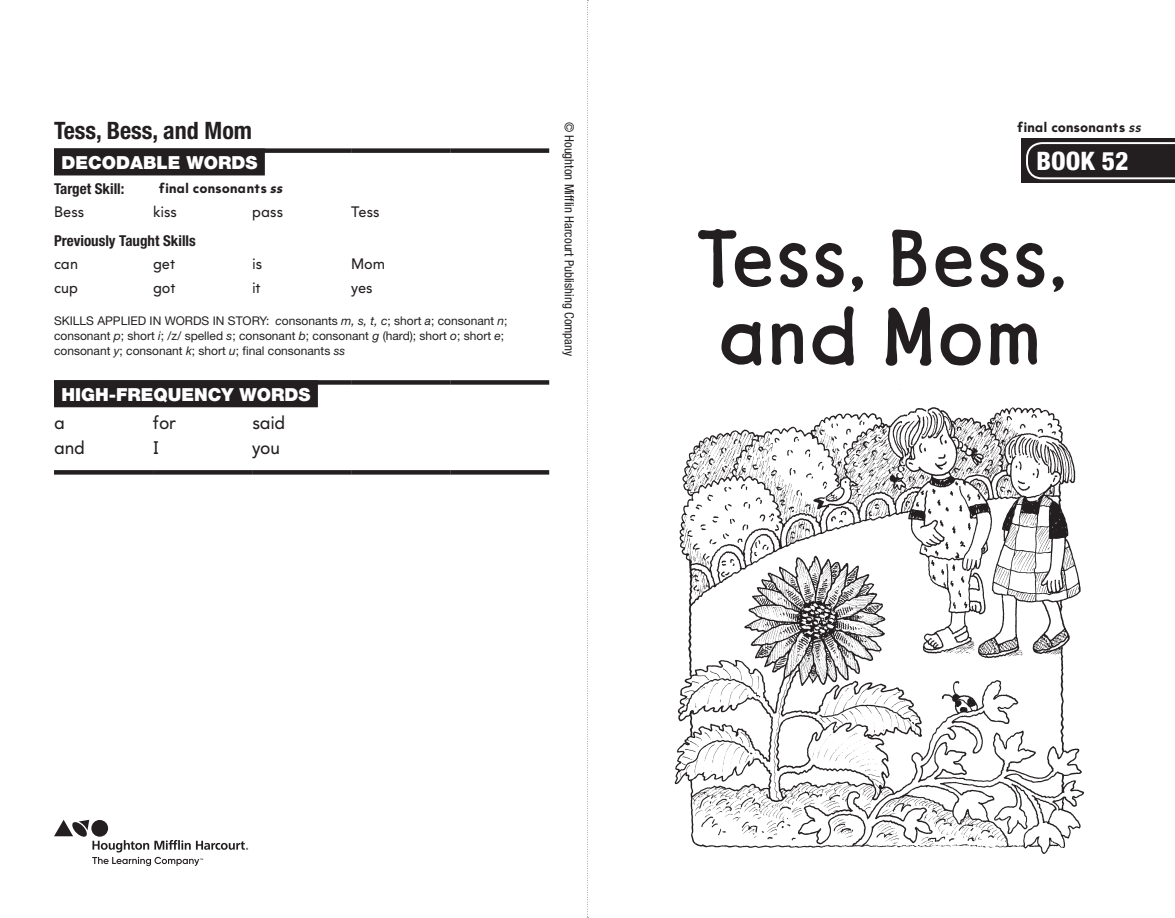
<style>
.page{position:relative;width:1175px;height:918px;background:#fff}
.page>*{position:absolute;margin:0;border:0;box-sizing:border-box;transform-origin:0 0}
.t1{font:600 78px/78px "HMH Primary Display";letter-spacing:.045em;color:#231f20;text-align:center}
.t2{font:800 condensed 25.5px "Helvetica Neue LT Std";color:#fff}
.t3{font:700 condensed 24px "Helvetica Neue LT Std";color:#231f20}
.t4{font:900 18px "Helvetica Neue LT Std";color:#fff}
.t5{font:18px "Avenir Primary HMH";letter-spacing:-.005em;color:#231f20}
.t6{font:15px "Avenir Primary HMH";letter-spacing:.005em;color:#231f20}
.t7{font:700 condensed 15px "Helvetica Neue LT Std";color:#231f20}
.t8{font:900 13.5px "Avenir Primary HMH";letter-spacing:.01em;color:#231f20}
.t9{font:condensed 12.75px "Helvetica Neue LT Std";color:#231f20}
.t10{font:12px/15px "Helvetica Neue LT Std";color:#231f20}
.s1{font-style:italic}
.s2{font-weight:700;font-style:italic}
</style>
<div class="page">
<div style="left:1021px;top:138px;width:153px;height:45px;background:#231f20"></div>
<svg style="left:1026px;top:142px;width:148px;height:37px"></svg>
<svg style="left:54px;top:820px;width:194px;height:46px"></svg>
<img style="left:674px;top:389px;width:411px;height:465px">
<svg style="left:587px;top:0;width:1px;height:918px"></svg>
<div style="left:252px;top:148px;width:99px;height:5px;background:#231f20"></div>
<div style="left:351px;top:148px;width:99px;height:5px;background:#231f20"></div>
<div style="left:450px;top:148px;width:99px;height:5px;background:#231f20"></div>
<div style="left:252px;top:380px;width:99px;height:5px;background:#231f20"></div>
<div style="left:351px;top:380px;width:99px;height:5px;background:#231f20"></div>
<div style="left:450px;top:380px;width:99px;height:5px;background:#231f20"></div>
<div style="left:54px;top:470px;width:99px;height:5px;background:#231f20"></div>
<div style="left:153px;top:470px;width:99px;height:5px;background:#231f20"></div>
<div style="left:252px;top:470px;width:99px;height:5px;background:#231f20"></div>
<div style="left:351px;top:470px;width:99px;height:5px;background:#231f20"></div>
<div style="left:450px;top:470px;width:99px;height:5px;background:#231f20"></div>
<div style="left:54px;top:148px;width:211px;height:27px;background:#231f20"></div>
<div style="left:54px;top:380px;width:264px;height:27px;background:#231f20"></div>
<h3 class="t3" style="left:54px;top:116px;width:199px">Tess, Bess, and Mom</h3>
<h3 class="t4" style="left:62px;top:152px;width:198px">DECODABLE WORDS</h3>
<p class="t7" style="left:54px;top:179px;width:72px">Target Skill:</p>
<p class="t8" style="left:159px;top:180px;width:125px">final consonants <span class="s1">ss</span></p>
<p class="t6" style="left:54px;top:203px;width:31px">Bess</p>
<p class="t6" style="left:153px;top:203px;width:25px">kiss</p>
<p class="t6" style="left:252px;top:203px;width:32px">pass</p>
<p class="t6" style="left:351px;top:203px;width:29px">Tess</p>
<p class="t7" style="left:54px;top:231px;width:143px">Previously Taught Skills</p>
<p class="t6" style="left:54px;top:255px;width:25px">can</p>
<p class="t6" style="left:153px;top:255px;width:25px">get</p>
<p class="t6" style="left:252px;top:255px;width:11px">is</p>
<p class="t6" style="left:351px;top:255px;width:35px">Mom</p>
<p class="t6" style="left:54px;top:279px;width:25px">cup</p>
<p class="t6" style="left:153px;top:279px;width:25px">got</p>
<p class="t6" style="left:252px;top:279px;width:11px">it</p>
<p class="t6" style="left:351px;top:279px;width:22px">yes</p>
<p class="t10" style="left:54px;top:314px;width:455px">SKILLS APPLIED IN WORDS IN STORY: <span class="s1">c</span>onsonants <span class="s1">m, s, t, c</span>; short <span class="s1">a</span>; consonant <span class="s1">n</span>; consonant <span class="s1">p</span>; short <span class="s1">i</span>; /z/ spelled <span class="s1">s</span>; consonant <span class="s1">b</span>; consonant <span class="s1">g</span> (hard); short <span class="s1">o</span>; short <span class="s1">e</span>; consonant <span class="s1">y</span>; consonant <span class="s1">k</span>; short <span class="s1">u</span>; final consonants <span class="s1">ss</span></p>
<h3 class="t4" style="left:62px;top:384px;width:251px">HIGH-FREQUENCY WORDS</h3>
<h3 class="t5" style="left:54px;top:412px;width:12px">a</h3>
<h3 class="t5" style="left:153px;top:412px;width:25px">for</h3>
<h3 class="t5" style="left:252px;top:412px;width:34px">said</h3>
<h3 class="t5" style="left:54px;top:438px;width:32px">and</h3>
<h3 class="t5" style="left:153px;top:438px;width:7px">I</h3>
<h3 class="t5" style="left:252px;top:438px;width:29px">you</h3>
<p class="t9" style="left:577px;top:122px;width:236px;rotate:90deg">© Houghton Mifflin Harcourt Publishing Company</p>
<p class="t8" style="left:1017px;top:119px;width:125px">final consonants <span class="s2">ss</span></p>
<h2 class="t2" style="left:1036px;top:145px;width:93px">BOOK 52</h2>
<h1 class="t1" style="left:695px;top:220px;width:373px">Tess, Bess, and Mom</h1>
</div>
